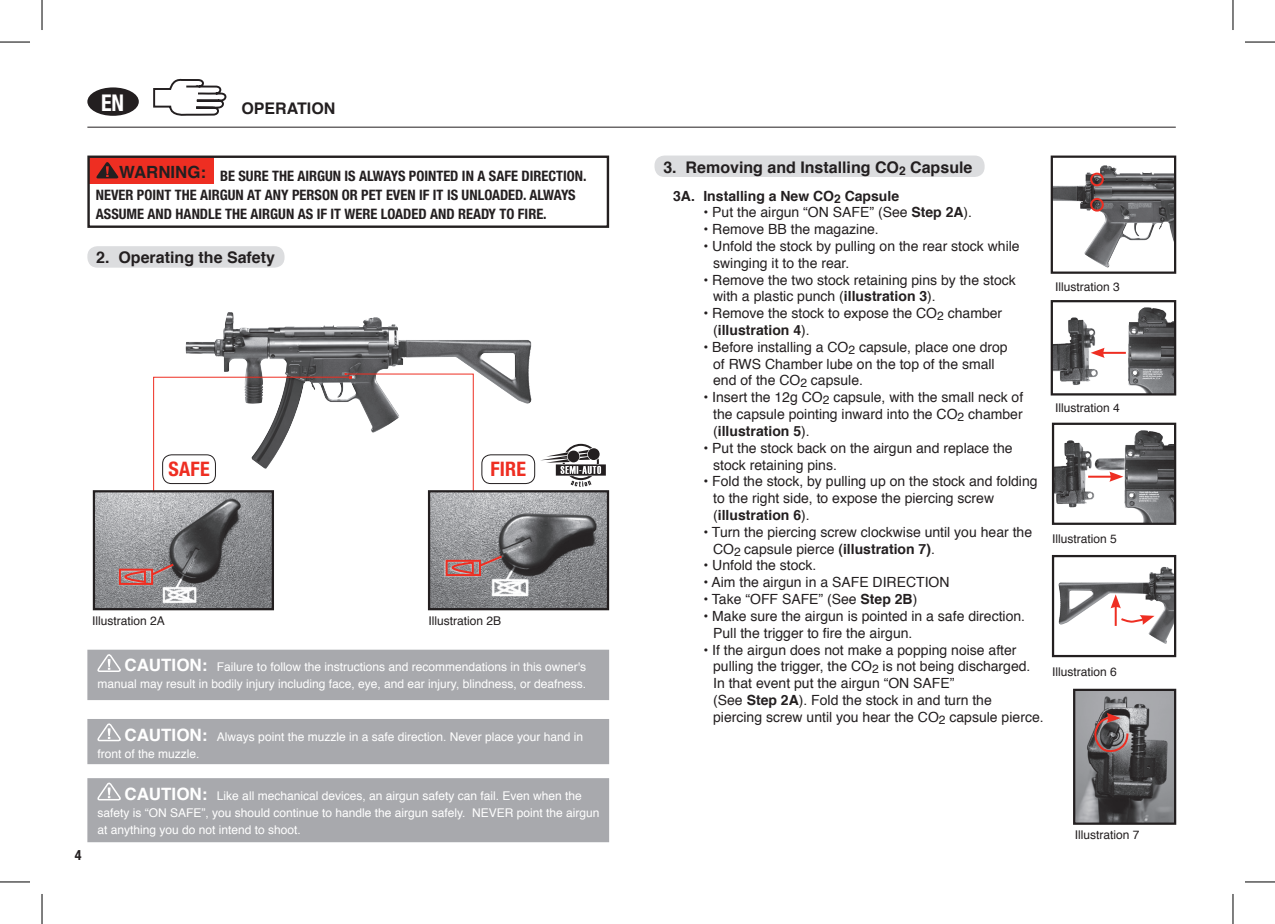
<style>
.page{position:relative;width:1275px;height:924px;background:#fff}
.page>*{position:absolute;margin:0;border:0;box-sizing:border-box;transform-origin:0 0}
.t1{font:700 condensed 23.2px "Helvetica Neue LT Pro";color:#fff;scale:.95 1}
.Fließtext_7pt{font:700 condensed 20px "Helvetica Neue LT Pro";letter-spacing:.01em;color:#ee2e22}
.t2{font:700 16px "Helvetica";color:#231f20}
.Warning_Paragraphs{font:700 condensed 14.4px/19.2px "Helvetica Neue LT Pro";color:#231f20}
.t3{font:14px "Helvetica";color:#231f20}
.t4{font:700 14px "Helvetica";color:#231f20}
.t5{font:700 condensed 14px "Helvetica Neue LT Pro";color:#231f20}
.t6{font:12px/17px "Helvetica";color:#fff}
.t7{font:12px "Helvetica";color:#231f20}
.s1{font-weight:700;font-size:17px}
.s2{font-weight:700}
.s3{font-weight:400}
</style>
<div class="page">
<hr style="left:87px;top:127px;width:1088px;height:1px;background:#231f20">
<div style="left:87px;top:87px;width:52px;height:29px;background:#231f20;border-radius:50%"></div>
<svg style="left:153px;top:78px;width:74px;height:38px"></svg>
<div style="left:89px;top:157px;width:124px;height:27px;background:#ee2e22"></div>
<svg style="left:96px;top:162px;width:23px;height:16px"></svg>
<div style="left:87px;top:155px;width:522px;height:73px;border:2px solid #231f20"></div>
<div style="left:87px;top:246px;width:197px;height:21px;background:#dcdddf;border-radius:10px"></div>
<div style="left:87px;top:777px;width:522px;height:64px;background:#a8a9ad;border:2px solid #a8a9ad"></div>
<svg style="left:97px;top:782px;width:24px;height:19px"></svg>
<div style="left:87px;top:649px;width:522px;height:50px;background:#a8a9ad;border:2px solid #a8a9ad"></div>
<svg style="left:97px;top:654px;width:24px;height:18px"></svg>
<div style="left:87px;top:718px;width:522px;height:45px;background:#a8a9ad;border:2px solid #a8a9ad"></div>
<svg style="left:97px;top:723px;width:24px;height:19px"></svg>
<div style="left:654px;top:155px;width:330px;height:22px;background:#dcdddf;border-radius:10px"></div>
<img style="left:1076px;top:691px;width:97px;height:130px">
<div style="left:1073px;top:688px;width:103px;height:136px;border:2px solid #231f20"></div>
<svg style="left:1093px;top:712px;width:36px;height:42px;background:#836868"></svg>
<img style="left:185px;top:312px;width:129px;height:61px">
<svg style="left:153px;top:373px;width:321px;height:126px"></svg>
<div style="left:163px;top:454px;width:52px;height:29px;background:#fff;border-radius:9px"></div>
<div style="left:162px;top:454px;width:54px;height:30px;border:1px solid #231f20;border-radius:9px"></div>
<div style="left:481px;top:454px;width:54px;height:30px;border:1px solid #231f20;border-radius:9px"></div>
<svg style="left:540px;top:443px;width:66px;height:43px"></svg>
<img style="left:96px;top:493px;width:175px;height:114px">
<div style="left:93px;top:490px;width:181px;height:120px;border:2px solid #231f20"></div>
<div style="left:119px;top:568px;width:34px;height:16px;border:2px solid #ee2e22"></div>
<svg style="left:123px;top:561px;width:53px;height:22px"></svg>
<img style="left:431px;top:493px;width:175px;height:114px">
<div style="left:428px;top:490px;width:181px;height:120px;border:2px solid #231f20"></div>
<div style="left:445px;top:559px;width:36px;height:16px;border:2px solid #ee2e22"></div>
<svg style="left:451px;top:553px;width:53px;height:22px"></svg>
<img style="left:1053px;top:165px;width:120px;height:103px">
<div style="left:1050px;top:155px;width:126px;height:119px;border:2px solid #231f20"></div>
<div style="left:1090px;top:172px;width:13px;height:14px;border:2px solid #ee2e22;border-radius:50%"></div>
<div style="left:1090px;top:198px;width:13px;height:13px;border:2px solid #ee2e22;border-radius:50%"></div>
<img style="left:1055px;top:430px;width:118px;height:91px">
<div style="left:1052px;top:422px;width:124px;height:102px;border:2px solid #231f20"></div>
<hr style="left:1088px;top:475px;width:24px;height:2px;background:#ee2e22">
<svg style="left:1109px;top:471px;width:14px;height:10px"></svg>
<img style="left:1094px;top:457px;width:30px;height:13px">
<img style="left:1053px;top:307px;width:120px;height:85px">
<div style="left:1050px;top:300px;width:126px;height:95px;border:2px solid #231f20"></div>
<hr style="left:1101px;top:351px;width:24px;height:2px;background:#ee2e22">
<svg style="left:1090px;top:347px;width:14px;height:11px"></svg>
<svg style="left:1055px;top:557px;width:118px;height:87px"></svg>
<img style="left:1058px;top:567px;width:105px;height:57px">
<div style="left:1052px;top:554px;width:124px;height:103px;border:2px solid #231f20"></div>
<hr style="left:1114px;top:605px;width:2px;height:20px;background:#ee2e22">
<svg style="left:1110px;top:594px;width:10px;height:14px"></svg>
<svg style="left:1119px;top:615px;width:35px;height:9px"></svg>
<hr style="left:0;top:42px;width:30px;height:1px;background:#000">
<hr style="left:1245px;top:42px;width:30px;height:1px;background:#000">
<hr style="left:0;top:881px;width:30px;height:1px;background:#000">
<hr style="left:1245px;top:881px;width:30px;height:1px;background:#000">
<hr style="left:42px;top:0;width:1px;height:30px;background:#000">
<hr style="left:42px;top:893px;width:1px;height:30px;background:#000">
<hr style="left:1232px;top:0;width:1px;height:30px;background:#000">
<hr style="left:1232px;top:893px;width:1px;height:30px;background:#000">
<h1 class="t1" style="left:101px;top:88px;width:26px">EN</h1>
<p class="t2" style="left:241px;top:95px;width:95px">OPERATION</p>
<p class="Warning_Paragraphs" style="left:96px;top:166px;width:492px;text-indent:23px"><sup>WARNING:</sup> BE SURE THE AIRGUN IS ALWAYS POINTED IN A SAFE DIRECTION.<br>NEVER POINT THE AIRGUN AT ANY PERSON OR PET EVEN IF IT IS UNLOADED. ALWAYS<br>ASSUME AND HANDLE THE AIRGUN AS IF IT WERE LOADED AND READY TO FIRE.</p>
<p class="t2" style="left:96px;top:244px;width:180px">2. Operating the Safety</p>
<p class="Fließtext_7pt" style="left:168px;top:456px;width:43px">SAFE</p>
<p class="Fließtext_7pt" style="left:490px;top:456px;width:37px">FIRE</p>
<p class="t7" style="left:92px;top:611px;width:74px">Illustration 2A</p>
<p class="t7" style="left:428px;top:611px;width:74px">Illustration 2B</p>
<p class="t5" style="left:75px;top:846px;width:8px">4</p>
<p class="t6" style="left:97px;top:658px;width:490px;text-align:right"><span class="s1">CAUTION:</span> Failure to follow the instructions and recommendations in this owner's manual may result in bodily injury including face, eye, and ear injury, blindness, or deafness.</p>
<p class="t6" style="left:97px;top:728px;width:487px;text-indent:27px"><span class="s1">CAUTION:</span> Always point the muzzle in a safe direction. Never place your hand in front of the muzzle.</p>
<p class="t6" style="left:97px;top:787px;width:504px;text-indent:27px"><span class="s1">CAUTION:</span> Like all mechanical devices, an airgun safety can fail. Even when the safety is “ON SAFE”, you should continue to handle the airgun safely. NEVER point the airgun at anything you do not intend to shoot.</p>
<p class="t2" style="left:663px;top:155px;width:310px">3. Removing and Installing CO<sub>2</sub> Capsule</p>
<p class="t4" style="left:673px;top:184px;width:227px">3A. Installing a New CO<sub>2</sub> Capsule</p>
<p class="t3" style="left:703px;top:201px;width:270px">• Put the airgun “ON SAFE” (See <span class="s2">Step 2A</span>).</p>
<p class="t3" style="left:703px;top:218px;width:177px">• Remove BB the magazine.</p>
<p class="t3" style="left:703px;top:235px;width:318px">• Unfold the stock by pulling on the rear stock while</p>
<p class="t3" style="left:713px;top:252px;width:138px">swinging it to the rear.</p>
<p class="t3" style="left:703px;top:269px;width:314px">• Remove the two stock retaining pins by the stock</p>
<p class="t3" style="left:713px;top:285px;width:224px">with a plastic punch (<span class="s2">illustration 3</span>).</p>
<p class="t3" style="left:703px;top:302px;width:300px">• Remove the stock to expose the CO<sub>2</sub> chamber</p>
<p class="t4" style="left:713px;top:318px;width:98px"><span class="s3">(</span>illustration 4<span class="s3">).</span></p>
<p class="t3" style="left:703px;top:336px;width:306px">• Before installing a CO<sub>2</sub> capsule, place one drop</p>
<p class="t3" style="left:713px;top:353px;width:283px">of RWS Chamber lube on the top of the small</p>
<p class="t3" style="left:713px;top:369px;width:151px">end of the CO<sub>2</sub> capsule.</p>
<p class="t3" style="left:703px;top:386px;width:321px">• Insert the 12g CO<sub>2</sub> capsule, with the small neck of</p>
<p class="t3" style="left:713px;top:403px;width:311px">the capsule pointing inward into the CO<sub>2</sub> chamber</p>
<p class="t4" style="left:713px;top:419px;width:98px"><span class="s3">(</span>illustration 5<span class="s3">).</span></p>
<p class="t3" style="left:703px;top:437px;width:311px">• Put the stock back on the airgun and replace the</p>
<p class="t3" style="left:713px;top:453px;width:125px">stock retaining pins.</p>
<p class="t3" style="left:703px;top:470px;width:336px">• Fold the stock, by pulling up on the stock and folding</p>
<p class="t3" style="left:713px;top:487px;width:282px">to the right side, to expose the piercing screw</p>
<p class="t4" style="left:713px;top:503px;width:98px"><span class="s3">(</span>illustration 6<span class="s3">).</span></p>
<p class="t3" style="left:703px;top:521px;width:330px">• Turn the piercing screw clockwise until you hear the</p>
<p class="t3" style="left:713px;top:537px;width:223px">CO<sub>2</sub> capsule pierce <span class="s2">(illustration 7)</span>.</p>
<p class="t3" style="left:703px;top:554px;width:115px">• Unfold the stock.</p>
<p class="t3" style="left:703px;top:571px;width:248px">• Aim the airgun in a SAFE DIRECTION</p>
<p class="t3" style="left:703px;top:588px;width:215px">• Take “OFF SAFE” (See <span class="s2">Step 2B</span>)</p>
<p class="t3" style="left:703px;top:605px;width:323px">• Make sure the airgun is pointed in a safe direction.</p>
<p class="t3" style="left:713px;top:621px;width:201px">Pull the trigger to fire the airgun.</p>
<p class="t3" style="left:703px;top:638px;width:315px">• If the airgun does not make a popping noise after</p>
<p class="t3" style="left:713px;top:655px;width:319px">pulling the trigger, the CO<sub>2</sub> is not being discharged.</p>
<p class="t3" style="left:713px;top:672px;width:243px">In that event put the airgun “ON SAFE”</p>
<p class="t3" style="left:713px;top:689px;width:280px">(See <span class="s2">Step 2A</span>). Fold the stock in and turn the</p>
<p class="t3" style="left:713px;top:705px;width:332px">piercing screw until you hear the CO<sub>2</sub> capsule pierce.</p>
<p class="t7" style="left:1055px;top:277px;width:66px">Illustration 3</p>
<p class="t7" style="left:1055px;top:398px;width:66px">Illustration 4</p>
<p class="t7" style="left:1052px;top:529px;width:66px">Illustration 5</p>
<p class="t7" style="left:1052px;top:661px;width:66px">Illustration 6</p>
<p class="t7" style="left:1074px;top:825px;width:66px">Illustration 7</p>
</div>
